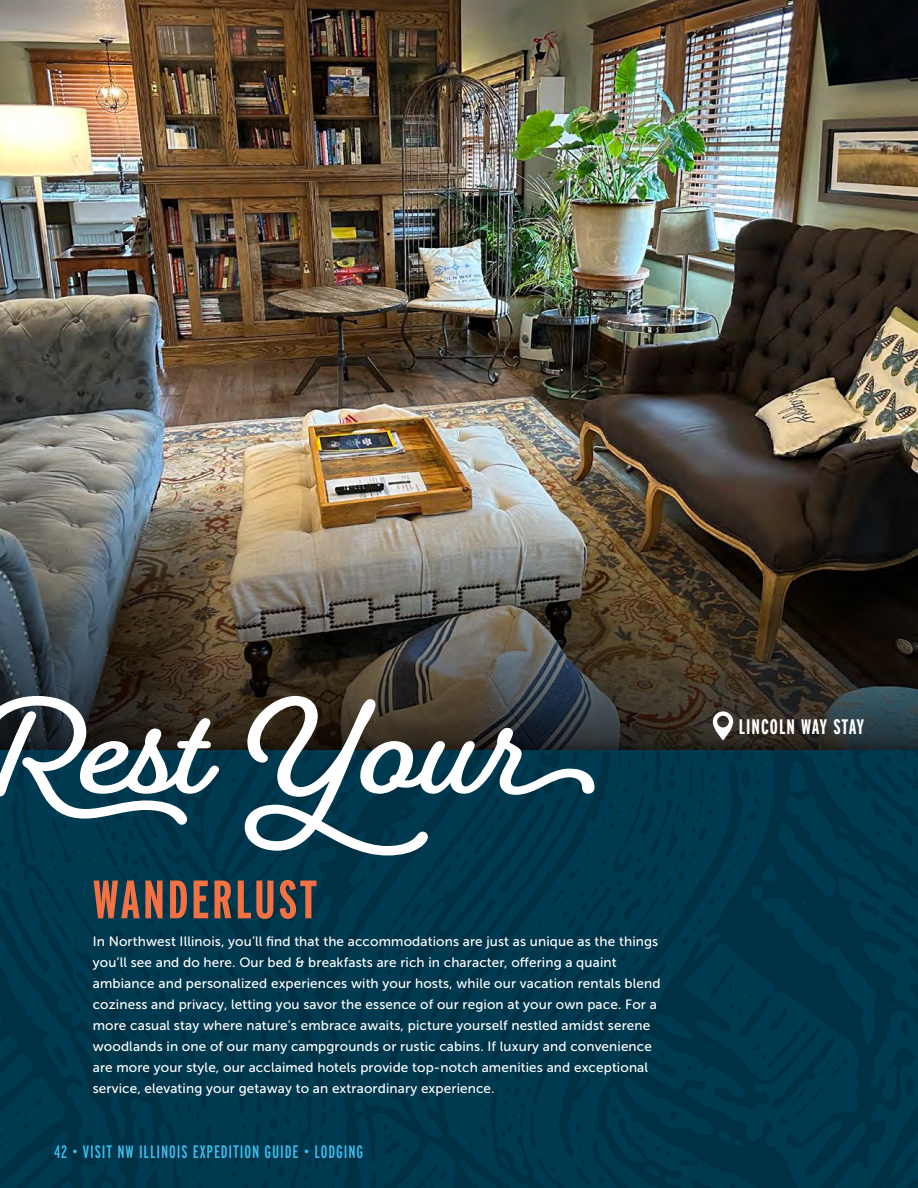
<style>
.page{position:relative;width:918px;height:1188px;background:#fff}
.page>*{position:absolute;margin:0;border:0;box-sizing:border-box;transform-origin:0 0}
.t1{font:700 123px "Fairwater Script";color:#fff}
.t2{font:700 54px "Interstate Compressed";letter-spacing:.05em;color:#f37142}
.t3{font:700 21px "Interstate Compressed";letter-spacing:.04em;color:#fff}
.t4{font:18px "Interstate Compressed";letter-spacing:.05em;color:#42beee}
.t5{font:13.5px/21px "Museo Sans 500";letter-spacing:.01em;color:#fff}
</style>
<div class="page">
<img style="left:0;top:0;width:918px;height:498px">
<img style="left:0;top:498px;width:918px;height:253px">
<svg style="left:606px;top:751px;width:312px;height:437px;background:#00374c"></svg>
<svg style="left:0;top:751px;width:331px;height:437px;background:#00374d"></svg>
<svg style="left:0;top:751px;width:96px;height:23px;background:#00384e"></svg>
<svg style="left:331px;top:751px;width:274px;height:387px;background:#00374c"></svg>
<svg style="left:421px;top:1070px;width:5px;height:9px"></svg>
<svg style="left:181px;top:751px;width:311px;height:222px;background:#00364b"></svg>
<svg style="left:780px;top:760px;width:29px;height:32px"></svg>
<svg style="left:0;top:1010px;width:175px;height:178px;background:#00354a"></svg>
<svg style="left:315px;top:1097px;width:263px;height:91px;background:#00374c"></svg>
<svg style="left:544px;top:751px;width:9px;height:6px"></svg>
<svg style="left:623px;top:821px;width:295px;height:367px;background:#00354a"></svg>
<svg style="left:713px;top:711px;width:20px;height:29px"></svg>
<h1 class="t1" style="left:-22px;top:678px;width:618px">Rest Your</h1>
<h2 class="t2" style="left:93px;top:870px;width:226px">WANDERLUST</h2>
<p class="t5" style="left:93px;top:931px;width:569px">In Northwest Illinois, you’ll find that the accommodations are just as unique as the things you’ll see and do here. Our bed &amp; breakfasts are rich in character, offering a quaint ambiance and personalized experiences with your hosts, while our vacation rentals blend coziness and privacy, letting you savor the essence of our region at your own pace. For a more casual stay where nature’s embrace awaits, picture yourself nestled amidst serene woodlands in one of our many campgrounds or rustic cabins. If luxury and convenience are more your style, our acclaimed hotels provide top-notch amenities and exceptional service, elevating your getaway to an extraordinary experience.</p>
<h3 class="t4" style="left:54px;top:1142px;width:311px">42 • VISIT NW ILLINOIS EXPEDITION GUIDE • LODGING</h3>
<h3 class="t3" style="left:739px;top:715px;width:127px">LINCOLN WAY STAY</h3>
</div>
